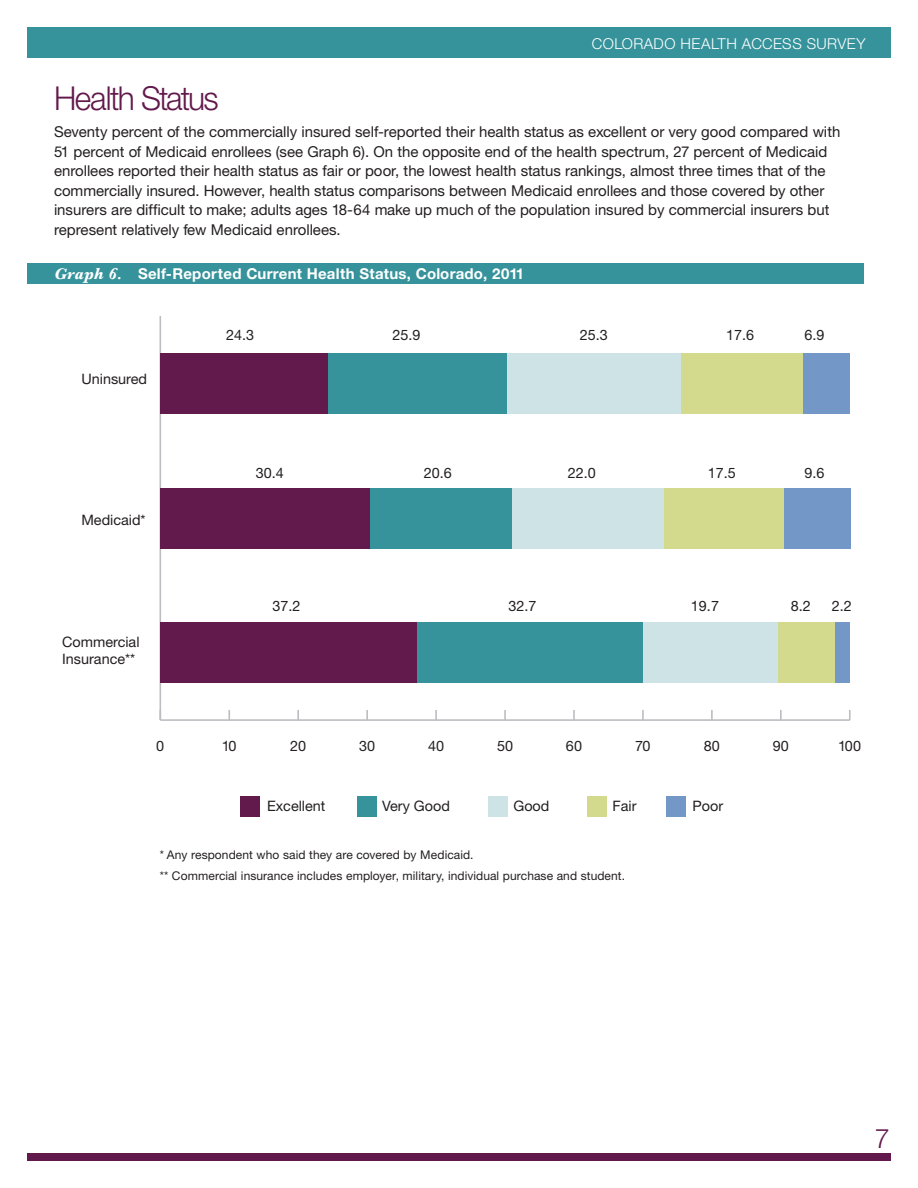
<style>
.page{position:relative;width:918px;height:1188px;background:#fff}
.page>*{position:absolute;margin:0;border:0;box-sizing:border-box;transform-origin:0 0}
.body{font:300 33px "Helvetica Neue";letter-spacing:-.05em;color:#62194b;scale:.96 1}
.t1{font:300 27px "Helvetica Neue";color:#62194b}
.body-2{font:15px/19.5px "Helvetica Neue";color:#231f20}
.footnotes{font:700 15px "Helvetica Neue";letter-spacing:.015em;color:#fff}
.t2{font:300 15px "Helvetica Neue";letter-spacing:.025em;color:#fff}
.t3{font:14.4px/17.2px "Helvetica Neue LT Std";color:#231f20}
.t4{font:14.4px "Helvetica Neue";letter-spacing:.005em;color:#231f20}
.body-3{font:12px "Helvetica Neue";letter-spacing:.005em;color:#231f20}
.s1{font-family:"Baskerville";font-style:italic;font-size:16.5px}
</style>
<div class="page">
<div style="left:27px;top:1154px;width:864px;height:7px;background:#62194b"></div>
<div style="left:27px;top:27px;width:864px;height:30px;background:#37939b"></div>
<div style="left:27px;top:263px;width:837px;height:21px;background:#37939b"></div>
<hr style="left:160px;top:719px;width:690px;height:2px;background:#bcbdc0">
<svg style="left:228px;top:710px;width:2px;height:9px"></svg>
<svg style="left:297px;top:710px;width:2px;height:9px"></svg>
<svg style="left:366px;top:710px;width:2px;height:9px"></svg>
<svg style="left:435px;top:710px;width:2px;height:9px"></svg>
<svg style="left:504px;top:710px;width:2px;height:9px"></svg>
<svg style="left:573px;top:710px;width:2px;height:9px"></svg>
<svg style="left:642px;top:710px;width:2px;height:9px"></svg>
<svg style="left:711px;top:710px;width:2px;height:9px"></svg>
<svg style="left:780px;top:710px;width:2px;height:9px"></svg>
<svg style="left:849px;top:710px;width:2px;height:10px"></svg>
<hr style="left:160px;top:316px;width:1px;height:404px;background:#bcbdc0">
<div style="left:802px;top:353px;width:48px;height:61px;background:#7398c7"></div>
<div style="left:784px;top:488px;width:66px;height:60px;background:#7398c7"></div>
<div style="left:835px;top:622px;width:15px;height:61px;background:#7398c7"></div>
<div style="left:681px;top:353px;width:121px;height:61px;background:#d3da8d"></div>
<div style="left:664px;top:488px;width:120px;height:60px;background:#d3da8d"></div>
<div style="left:778px;top:622px;width:57px;height:61px;background:#d3da8d"></div>
<div style="left:506px;top:353px;width:175px;height:61px;background:#cee3e6"></div>
<div style="left:512px;top:488px;width:152px;height:60px;background:#cee3e6"></div>
<div style="left:642px;top:622px;width:136px;height:61px;background:#cee3e6"></div>
<div style="left:328px;top:353px;width:178px;height:61px;background:#37939b"></div>
<div style="left:370px;top:488px;width:142px;height:60px;background:#37939b"></div>
<div style="left:417px;top:622px;width:225px;height:61px;background:#37939b"></div>
<div style="left:160px;top:353px;width:168px;height:61px;background:#62194b"></div>
<div style="left:160px;top:488px;width:210px;height:60px;background:#62194b"></div>
<div style="left:160px;top:622px;width:257px;height:61px;background:#62194b"></div>
<div style="left:241px;top:796px;width:19px;height:20px;background:#62194b"></div>
<div style="left:358px;top:796px;width:19px;height:20px;background:#37939b"></div>
<div style="left:488px;top:796px;width:20px;height:20px;background:#cee3e6"></div>
<div style="left:587px;top:796px;width:19px;height:20px;background:#d3da8d"></div>
<div style="left:667px;top:796px;width:19px;height:20px;background:#7398c7"></div>
<p class="t2" style="left:592px;top:35px;width:275px">COLORADO HEALTH ACCESS SURVEY</p>
<p class="body" style="left:54px;top:79px;width:173px">Health Status</p>
<p class="body-2" style="left:54px;top:122px;width:788px">Seventy percent of the commercially insured self-reported their health status as excellent or very good compared with 51 percent of Medicaid enrollees (see Graph 6). On the opposite end of the health spectrum, 27 percent of Medicaid enrollees reported their health status as fair or poor, the lowest health status rankings, almost three times that of the commercially insured. However, health status comparisons between Medicaid enrollees and those covered by other insurers are difficult to make; adults ages 18-64 make up much of the population insured by commercial insurers but represent relatively few Medicaid enrollees.</p>
<p class="footnotes" style="left:54px;top:265px;width:472px"><span class="s1">Graph 6.</span> Self-Reported Current Health Status, Colorado, 2011</p>
<p class="t3" style="left:81px;top:370px;width:67px">Uninsured</p>
<p class="t3" style="left:226px;top:326px;width:30px">24.3</p>
<p class="t3" style="left:393px;top:326px;width:30px">25.9</p>
<p class="t3" style="left:580px;top:326px;width:30px">25.3</p>
<p class="t3" style="left:726px;top:326px;width:30px">17.6</p>
<p class="t3" style="left:805px;top:326px;width:22px">6.9</p>
<p class="t3" style="left:81px;top:511px;width:66px">Medicaid*</p>
<p class="t3" style="left:62px;top:633px;width:79px">Commercial<br>Insurance**</p>
<p class="t3" style="left:256px;top:464px;width:30px">30.4</p>
<p class="t3" style="left:424px;top:464px;width:30px">20.6</p>
<p class="t3" style="left:568px;top:464px;width:30px">22.0</p>
<p class="t3" style="left:708px;top:464px;width:30px">17.5</p>
<p class="t3" style="left:805px;top:464px;width:22px">9.6</p>
<p class="t3" style="left:273px;top:597px;width:30px">37.2</p>
<p class="t3" style="left:509px;top:597px;width:30px">32.7</p>
<p class="t3" style="left:691px;top:597px;width:30px">19.7</p>
<p class="t3" style="left:791px;top:597px;width:22px">8.2</p>
<p class="t3" style="left:832px;top:597px;width:22px">2.2</p>
<p class="t4" style="left:156px;top:737px;width:10px">0</p>
<p class="t4" style="left:222px;top:737px;width:16px">10</p>
<p class="t4" style="left:290px;top:737px;width:17px">20</p>
<p class="t4" style="left:359px;top:737px;width:18px">30</p>
<p class="t4" style="left:428px;top:737px;width:18px">40</p>
<p class="t4" style="left:497px;top:737px;width:18px">50</p>
<p class="t4" style="left:566px;top:737px;width:18px">60</p>
<p class="t4" style="left:635px;top:737px;width:17px">70</p>
<p class="t4" style="left:704px;top:737px;width:18px">80</p>
<p class="t4" style="left:773px;top:737px;width:18px">90</p>
<p class="t4" style="left:838px;top:737px;width:25px">100</p>
<p class="t3" style="left:267px;top:797px;width:60px">Excellent</p>
<p class="t3" style="left:382px;top:797px;width:69px">Very Good</p>
<p class="t3" style="left:513px;top:797px;width:37px">Good</p>
<p class="t3" style="left:613px;top:797px;width:25px">Fair</p>
<p class="t3" style="left:693px;top:797px;width:32px">Poor</p>
<p class="body-3" style="left:160px;top:848px;width:315px">* Any respondent who said they are covered by Medicaid.</p>
<p class="body-3" style="left:160px;top:869px;width:467px">** Commercial insurance includes employer, military, individual purchase and student.</p>
<h2 class="t1" style="left:875px;top:1122px;width:17px">7</h2>
</div>
